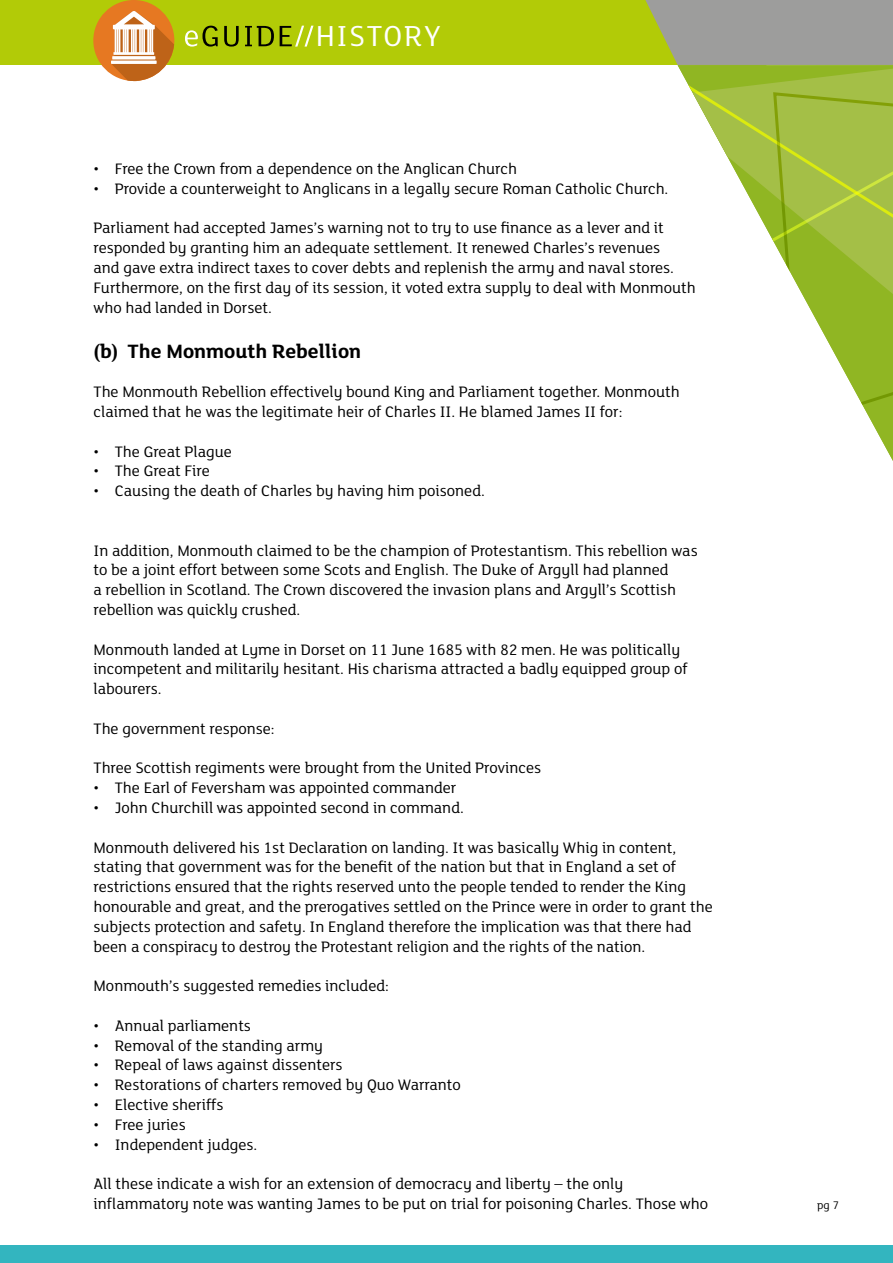
<style>
.page{position:relative;width:893px;height:1263px;background:#fff}
.page>*{position:absolute;margin:0;border:0;box-sizing:border-box;transform-origin:0 0}
.t1{font:31.5px "FS Lola";letter-spacing:.05em;color:#fff}
.t2{font:700 21px "FS Lola";color:#000}
.t3{font:16.5px/19.8px "FS Lola";color:#000}
.t4{font:12px "FS Lola";color:#000}
</style>
<div class="page">
<div style="left:0;top:1246px;width:893px;height:17px;background:#33b5bf"></div>
<div style="left:0;top:0;width:893px;height:65px;background:#b2cb07"></div>
<svg style="left:645px;top:0;width:248px;height:65px;background:#9ea091"></svg>
<svg style="left:678px;top:65px;width:215px;height:391px"></svg>
<svg style="left:771px;top:91px;width:122px;height:336px"></svg>
<svg style="left:185px;top:26px;width:33px;height:21px"></svg>
<svg style="left:224px;top:26px;width:15px;height:21px"></svg>
<svg style="left:245px;top:26px;width:29px;height:20px"></svg>
<svg style="left:280px;top:26px;width:33px;height:21px"></svg>
<div style="left:93px;top:0;width:81px;height:81px;background:#e67822;border-radius:50%"></div>
<svg style="left:111px;top:11px;width:63px;height:71px"></svg>
<svg style="left:112px;top:56px;width:43px;height:4px"></svg>
<hr style="left:111px;top:61px;width:46px;height:3px;background:#fff">
<h1 class="t1" style="left:316px;top:15px;width:126px">HISTORY</h1>
<p class="t3" style="left:94px;top:158px;width:425px">• Free the Crown from a dependence on the Anglican Church</p>
<p class="t3" style="left:94px;top:178px;width:576px">• Provide a counterweight to Anglicans in a legally secure Roman Catholic Church.</p>
<p class="t3" style="left:94px;top:217px;width:604px">Parliament had accepted James’s warning not to try to use finance as a lever and it responded by granting him an adequate settlement. It renewed Charles’s revenues<br>and gave extra indirect taxes to cover debts and replenish the army and naval stores.<br>Furthermore, on the first day of its session, it voted extra supply to deal with Monmouth who had landed in Dorset.</p>
<p class="t2" style="left:94px;top:336px;width:269px">(b) The Monmouth Rebellion</p>
<p class="t3" style="left:94px;top:381px;width:588px">The Monmouth Rebellion effectively bound King and Parliament together. Monmouth claimed that he was the legitimate heir of Charles II. He blamed James II for:</p>
<p class="t3" style="left:94px;top:441px;width:140px">• The Great Plague</p>
<p class="t3" style="left:94px;top:460px;width:118px">• The Great Fire</p>
<p class="t3" style="left:94px;top:480px;width:393px">• Causing the death of Charles by having him poisoned.</p>
<p class="t3" style="left:94px;top:540px;width:606px">In addition, Monmouth claimed to be the champion of Protestantism. This rebellion was to be a joint effort between some Scots and English. The Duke of Argyll had planned<br>a rebellion in Scotland. The Crown discovered the invasion plans and Argyll’s Scottish rebellion was quickly crushed.</p>
<p class="t3" style="left:94px;top:639px;width:596px">Monmouth landed at Lyme in Dorset on 11 June 1685 with 82 men. He was politically incompetent and militarily hesitant. His charisma attracted a badly equipped group of labourers.</p>
<p class="t3" style="left:94px;top:718px;width:183px">The government response:</p>
<p class="t3" style="left:94px;top:757px;width:449px">Three Scottish regiments were brought from the United Provinces</p>
<p class="t3" style="left:94px;top:777px;width:364px">• The Earl of Feversham was appointed commander</p>
<p class="t3" style="left:94px;top:797px;width:372px">• John Churchill was appointed second in command.</p>
<p class="t3" style="left:94px;top:837px;width:621px">Monmouth delivered his 1st Declaration on landing. It was basically Whig in content, stating that government was for the benefit of the nation but that in England a set of restrictions ensured that the rights reserved unto the people tended to render the King honourable and great, and the prerogatives settled on the Prince were in order to grant the subjects protection and safety. In England therefore the implication was that there had been a conspiracy to destroy the Protestant religion and the rights of the nation.</p>
<p class="t3" style="left:94px;top:975px;width:297px">Monmouth’s suggested remedies included:</p>
<p class="t3" style="left:94px;top:1015px;width:159px">• Annual parliaments</p>
<p class="t3" style="left:94px;top:1035px;width:231px">• Removal of the standing army</p>
<p class="t3" style="left:94px;top:1054px;width:251px">• Repeal of laws against dissenters</p>
<p class="t3" style="left:94px;top:1074px;width:369px">• Restorations of charters removed by Quo Warranto</p>
<p class="t3" style="left:94px;top:1094px;width:132px">• Elective sheriffs</p>
<p class="t3" style="left:94px;top:1114px;width:94px">• Free juries</p>
<p class="t3" style="left:94px;top:1134px;width:165px">• Independent judges.</p>
<p class="t3" style="left:94px;top:1173px;width:616px">All these indicate a wish for an extension of democracy and liberty – the only inflammatory note was wanting James to be put on trial for poisoning Charles. Those who</p>
<p class="t4" style="left:817px;top:1197px;width:23px">pg 7</p>
</div>
